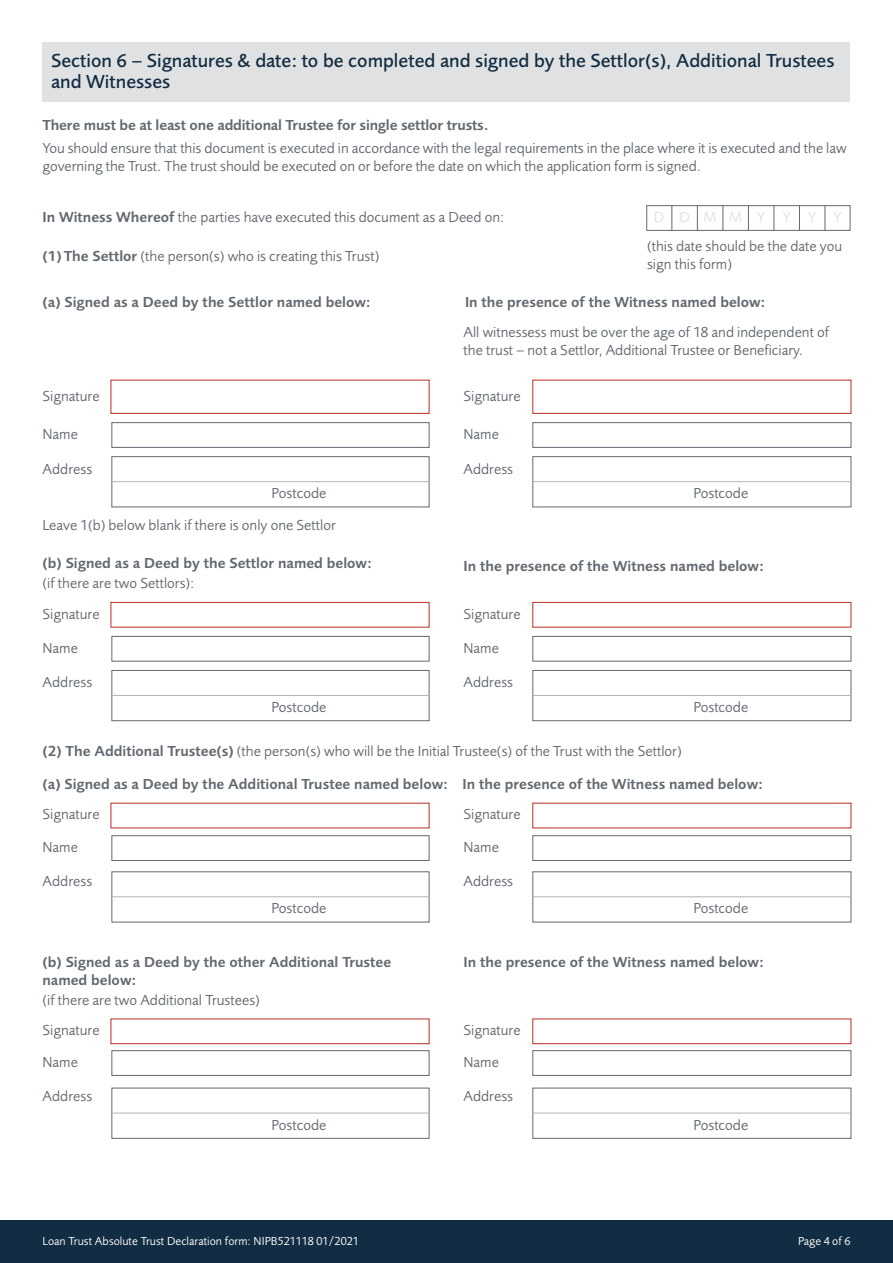
<style>
.page{position:relative;width:893px;height:1263px;background:#fff}
.page>*{position:absolute;margin:0;border:0;box-sizing:border-box;transform-origin:0 0}
.t1{font:500 19.5px/21px "Pru Sans";color:#122d43}
.t2{font:15px/18px "Pru Sans";color:#626970}
.t3{font:600 15px/32.7px "Pru Sans";color:#626970}
.t4{font:15px "Pru Sans";letter-spacing:.95em;color:#e0e1e2}
.t5{font:12px "Pru Sans";color:#fff}
.s1{font-weight:600}
.s2{font-weight:400}
</style>
<div class="page">
<div style="left:0;top:1220px;width:893px;height:43px;background:#122d43"></div>
<div style="left:43px;top:43px;width:807px;height:59px;background:#e0e1e2"></div>
<div style="left:111px;top:636px;width:318px;height:25px;border:1px solid #626970"></div>
<div style="left:532px;top:636px;width:319px;height:25px;border:1px solid #626970"></div>
<div style="left:111px;top:422px;width:318px;height:26px;border:1px solid #626970"></div>
<div style="left:532px;top:422px;width:319px;height:26px;border:1px solid #626970"></div>
<div style="left:532px;top:602px;width:319px;height:25px;border:1px solid #bd2d24"></div>
<div style="left:111px;top:602px;width:318px;height:25px;border:1px solid #bd2d24"></div>
<div style="left:532px;top:380px;width:319px;height:34px;border:1px solid #bd2d24"></div>
<div style="left:111px;top:380px;width:318px;height:34px;border:1px solid #bd2d24"></div>
<div style="left:111px;top:670px;width:318px;height:51px;border:1px solid #626970"></div>
<hr style="left:112px;top:695px;width:317px;height:1px;background:#b0b4b8">
<div style="left:532px;top:670px;width:319px;height:51px;border:1px solid #626970"></div>
<hr style="left:532px;top:695px;width:319px;height:1px;background:#b0b4b8">
<div style="left:111px;top:456px;width:318px;height:51px;border:1px solid #626970"></div>
<hr style="left:112px;top:481px;width:317px;height:1px;background:#b0b4b8">
<div style="left:532px;top:456px;width:319px;height:51px;border:1px solid #626970"></div>
<hr style="left:532px;top:481px;width:319px;height:1px;background:#b0b4b8">
<div style="left:111px;top:835px;width:318px;height:26px;border:1px solid #626970"></div>
<div style="left:532px;top:835px;width:319px;height:26px;border:1px solid #626970"></div>
<div style="left:111px;top:1050px;width:318px;height:26px;border:1px solid #626970"></div>
<div style="left:532px;top:1050px;width:319px;height:26px;border:1px solid #626970"></div>
<div style="left:532px;top:1018px;width:319px;height:26px;border:1px solid #bd2d24"></div>
<div style="left:111px;top:1018px;width:318px;height:26px;border:1px solid #bd2d24"></div>
<div style="left:111px;top:1088px;width:318px;height:51px;border:1px solid #626970"></div>
<hr style="left:112px;top:1113px;width:317px;height:1px;background:#b0b4b8">
<div style="left:532px;top:1088px;width:319px;height:51px;border:1px solid #626970"></div>
<hr style="left:532px;top:1113px;width:319px;height:1px;background:#b0b4b8">
<div style="left:111px;top:871px;width:318px;height:51px;border:1px solid #626970"></div>
<hr style="left:112px;top:896px;width:317px;height:1px;background:#b0b4b8">
<div style="left:532px;top:871px;width:319px;height:51px;border:1px solid #626970"></div>
<hr style="left:532px;top:896px;width:319px;height:1px;background:#b0b4b8">
<div style="left:646px;top:205px;width:204px;height:26px;border:1px solid #626970"></div>
<svg style="left:671px;top:205px;width:1px;height:26px"></svg>
<svg style="left:697px;top:205px;width:1px;height:26px"></svg>
<svg style="left:722px;top:205px;width:1px;height:26px"></svg>
<svg style="left:748px;top:205px;width:1px;height:26px"></svg>
<svg style="left:773px;top:205px;width:1px;height:26px"></svg>
<svg style="left:799px;top:205px;width:1px;height:26px"></svg>
<svg style="left:825px;top:205px;width:1px;height:26px"></svg>
<h1 class="t1" style="left:51px;top:52px;width:785px">Section 6 – Signatures &amp; date: to be completed and signed by the Settlor(s), Additional Trustees and Witnesses</h1>
<p class="t3" style="left:43px;top:111px;width:448px">There must be at least one additional Trustee for single settlor trusts.</p>
<p class="t2" style="left:43px;top:140px;width:805px">You should ensure that this document is executed in accordance with the legal requirements in the place where it is executed and the law governing the Trust. The trust should be executed on or before the date on which the application form is signed.</p>
<p class="t2" style="left:43px;top:209px;width:463px"><span class="s1">In Witness Whereof</span> the parties have executed this document as a Deed on:</p>
<p class="t2" style="left:43px;top:249px;width:338px"><span class="s1">(1) The Settlor</span> (the person(s) who is creating this Trust)</p>
<p class="t3" style="left:43px;top:288px;width:330px">(a) Signed as a Deed by the Settlor named below:</p>
<p class="t3" style="left:465px;top:288px;width:302px">In the presence of the Witness named below:</p>
<p class="t4" style="left:654px;top:211px;width:190px">DDMMY Y Y Y</p>
<p class="t2" style="left:647px;top:238px;width:197px">(this date should be the date you sign this form)</p>
<p class="t2" style="left:463px;top:325px;width:367px">All witnessess must be over the age of 18 and independent of the trust – not a Settlor, Additional Trustee or Beneficiary.</p>
<p class="t2" style="left:43px;top:388px;width:59px">Signature</p>
<p class="t2" style="left:463px;top:388px;width:59px">Signature</p>
<p class="t2" style="left:43px;top:426px;width:37px">Name</p>
<p class="t2" style="left:463px;top:426px;width:37px">Name</p>
<p class="t2" style="left:43px;top:461px;width:51px">Address</p>
<p class="t2" style="left:463px;top:461px;width:51px">Address</p>
<p class="t2" style="left:271px;top:485px;width:56px">Postcode</p>
<p class="t2" style="left:693px;top:485px;width:56px">Postcode</p>
<p class="t2" style="left:43px;top:518px;width:295px">Leave 1(b) below blank if there is only one Settlor</p>
<p class="t3" style="left:43px;top:548px;width:331px">(b) Signed as a Deed by the Settlor named below:</p>
<p class="t2" style="left:43px;top:570px;width:154px;line-height:30.3px">(if there are two Settlors):<br>Signature</p>
<p class="t2" style="left:43px;top:640px;width:37px">Name</p>
<p class="t2" style="left:43px;top:675px;width:51px">Address</p>
<p class="t3" style="left:463px;top:551px;width:302px">In the presence of the Witness named below:</p>
<p class="t2" style="left:463px;top:606px;width:59px">Signature</p>
<p class="t2" style="left:463px;top:640px;width:37px">Name</p>
<p class="t2" style="left:463px;top:675px;width:51px">Address</p>
<p class="t2" style="left:271px;top:699px;width:56px">Postcode</p>
<p class="t2" style="left:693px;top:699px;width:56px">Postcode</p>
<p class="t3" style="left:43px;top:736px;width:641px">(2) The Additional Trustee(s) <span class="s2">(the person(s) who will be the Initial Trustee(s) of the Trust with the Settlor) </span>(a) Signed as a Deed by the Additional Trustee named below:</p>
<p class="t2" style="left:43px;top:800px;width:59px;line-height:32.5px">Signature<br>Name</p>
<p class="t2" style="left:43px;top:873px;width:51px">Address</p>
<p class="t3" style="left:463px;top:769px;width:302px">In the presence of the Witness named below:</p>
<p class="t2" style="left:463px;top:800px;width:59px;line-height:32.5px">Signature<br>Name</p>
<p class="t2" style="left:463px;top:873px;width:51px">Address</p>
<p class="t2" style="left:271px;top:901px;width:56px">Postcode</p>
<p class="t2" style="left:693px;top:901px;width:56px">Postcode</p>
<p class="t3" style="left:43px;top:955px;width:350px;line-height:18px">(b) Signed as a Deed by the other Additional Trustee named below:</p>
<p class="t2" style="left:43px;top:987px;width:219px;line-height:29.8px">(if there are two Additional Trustees)<br>Signature</p>
<p class="t2" style="left:43px;top:1054px;width:37px">Name</p>
<p class="t2" style="left:43px;top:1088px;width:51px">Address</p>
<p class="t3" style="left:463px;top:947px;width:302px">In the presence of the Witness named below:</p>
<p class="t2" style="left:463px;top:1016px;width:59px;line-height:31.8px">Signature<br>Name</p>
<p class="t2" style="left:463px;top:1088px;width:51px">Address</p>
<p class="t2" style="left:271px;top:1117px;width:56px">Postcode</p>
<p class="t2" style="left:693px;top:1117px;width:56px">Postcode</p>
<p class="t5" style="left:43px;top:1236px;width:318px">Loan Trust Absolute Trust Declaration form: NIPB521118 01/2021</p>
<p class="t5" style="left:798px;top:1236px;width:54px">Page 4 of 6</p>
</div>
